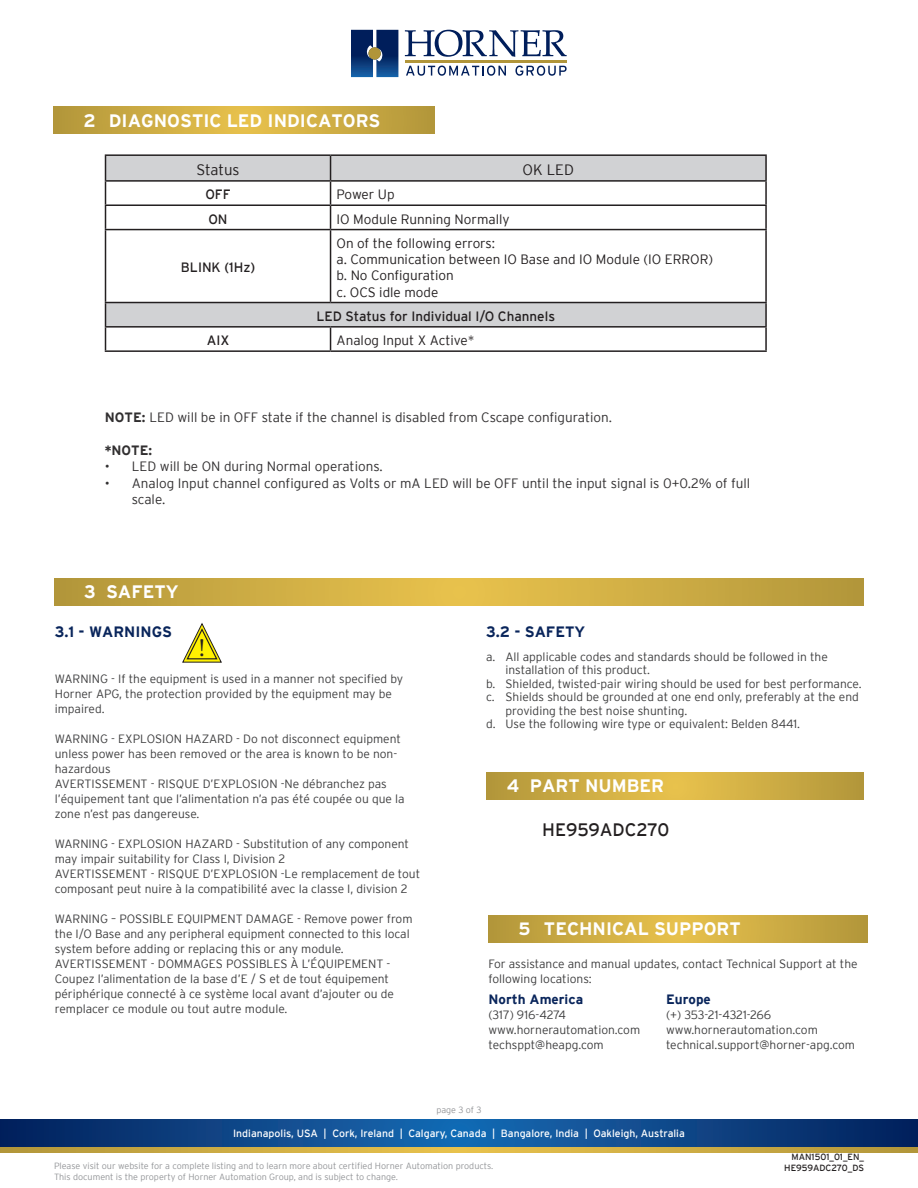
<style>
.page{position:relative;width:918px;height:1188px;background:#fff}
.page>*{position:absolute;margin:0;border:0;box-sizing:border-box;transform-origin:0 0}
.t1{font:25.35px "Minion Pro";color:#231f20}
.t2{font:700 18px "Interstate";color:#fff}
.t3{font:18px "Interstate";color:#231f20}
.t4{font:700 15px "Interstate";color:#09255b}
.t5{font:300 15px "Interstate";color:#231f20}
.t6{font:300 13.5px/16.2px "Interstate";color:#312f30}
.t7{font:300 13.5px "Interstate";color:#231f20}
.t8{font:13.5px "Interstate";color:#231f20}
.t9{font:700 13.5px "Interstate";color:#09255b}
.t10{font:700 13.5px "Interstate";color:#312f30}
.t11{font:300 12px/15px "Interstate";color:#3e3e3f}
.t12{font:10.5px "Interstate";color:#fff}
.t13{font:300 9px/10.8px "Interstate";color:#939598}
.t14{font:9px/10.8px "Interstate";color:#231f20;text-align:right}
.s1{font-weight:700}
</style>
<div class="page">
<svg style="left:405px;top:30px;width:162px;height:27px"></svg>
<hr style="left:405px;top:60px;width:162px;height:3px;background:#b19539">
<svg style="left:351px;top:30px;width:47px;height:47px;background:#183e78"></svg>
<div style="left:368px;top:47px;width:13px;height:13px;background:#b19539;border-radius:50%"></div>
<svg style="left:406px;top:66px;width:100px;height:10px"></svg>
<svg style="left:515px;top:66px;width:52px;height:10px"></svg>
<svg style="left:0;top:1120px;width:918px;height:28px;background:#134884"></svg>
<svg style="left:0;top:1148px;width:918px;height:4px;background:#cdac43"></svg>
<svg style="left:54px;top:578px;width:810px;height:27px;background:#cdac43"></svg>
<svg style="left:488px;top:915px;width:380px;height:27px;background:#ccab43"></svg>
<svg style="left:486px;top:772px;width:378px;height:27px;background:#ccab43"></svg>
<svg style="left:53px;top:107px;width:381px;height:27px;background:#cdac43"></svg>
<svg style="left:106px;top:156px;width:659px;height:146px"></svg>
<hr style="left:105px;top:154px;width:226px;height:2px;background:#231f20">
<hr style="left:331px;top:154px;width:436px;height:2px;background:#231f20">
<hr style="left:765px;top:156px;width:2px;height:24px;background:#231f20">
<hr style="left:105px;top:180px;width:226px;height:2px;background:#231f20">
<hr style="left:331px;top:180px;width:436px;height:2px;background:#231f20">
<hr style="left:765px;top:182px;width:2px;height:22px;background:#231f20">
<hr style="left:105px;top:204px;width:226px;height:2px;background:#231f20">
<svg style="left:105px;top:156px;width:1px;height:73px"></svg>
<hr style="left:331px;top:204px;width:436px;height:2px;background:#231f20">
<svg style="left:330px;top:156px;width:1px;height:73px"></svg>
<hr style="left:765px;top:206px;width:2px;height:23px;background:#231f20">
<hr style="left:105px;top:229px;width:226px;height:1px;background:#231f20">
<hr style="left:105px;top:230px;width:1px;height:72px;background:#231f20">
<hr style="left:331px;top:229px;width:436px;height:1px;background:#231f20">
<hr style="left:330px;top:230px;width:1px;height:72px;background:#231f20">
<hr style="left:765px;top:230px;width:2px;height:72px;background:#231f20">
<hr style="left:105px;top:302px;width:226px;height:1px;background:#231f20">
<hr style="left:331px;top:302px;width:436px;height:1px;background:#231f20">
<hr style="left:765px;top:303px;width:2px;height:23px;background:#231f20">
<hr style="left:331px;top:326px;width:436px;height:2px;background:#231f20">
<svg style="left:105px;top:303px;width:661px;height:47px"></svg>
<hr style="left:765px;top:328px;width:2px;height:22px;background:#231f20">
<hr style="left:105px;top:350px;width:226px;height:2px;background:#231f20">
<hr style="left:331px;top:350px;width:436px;height:2px;background:#231f20">
<svg style="left:182px;top:623px;width:40px;height:40px"></svg>
<p class="t2" style="left:83px;top:110px;width:299px">2 DIAGNOSTIC LED INDICATORS</p>
<p class="t5" style="left:196px;top:161px;width:45px">Status</p>
<p class="t5" style="left:523px;top:161px;width:53px">OK LED</p>
<p class="t8" style="left:205px;top:187px;width:27px">OFF</p>
<p class="t7" style="left:337px;top:187px;width:60px">Power Up</p>
<p class="t8" style="left:208px;top:211px;width:21px">ON</p>
<p class="t7" style="left:337px;top:211px;width:175px">IO Module Running Normally</p>
<p class="t8" style="left:181px;top:260px;width:76px">BLINK (1Hz)</p>
<p class="t7" style="left:337px;top:236px;width:160px">On of the following errors:</p>
<p class="t7" style="left:337px;top:252px;width:378px">a. Communication between IO Base and IO Module (IO ERROR)</p>
<p class="t7" style="left:337px;top:268px;width:119px">b. No Configuration</p>
<p class="t7" style="left:337px;top:284px;width:103px">c. OCS idle mode</p>
<p class="t8" style="left:316px;top:309px;width:240px">LED Status for Individual I/O Channels</p>
<p class="t8" style="left:207px;top:333px;width:24px">AIX</p>
<p class="t7" style="left:337px;top:333px;width:140px">Analog Input X Active*</p>
<p class="t6" style="left:105px;top:409px;width:509px"><span class="s1">NOTE:</span> LED will be in OFF state if the channel is disabled from Cscape configuration.</p>
<p class="t10" style="left:105px;top:443px;width:49px">*NOTE:</p>
<p class="t6" style="left:105px;top:459px;width:279px">• LED will be ON during Normal operations.</p>
<p class="t6" style="left:132px;top:475px;width:620px;text-indent:-27px">• Analog Input channel configured as Volts or mA LED will be OFF until the input signal is 0+0.2% of full scale.</p>
<p class="t2" style="left:84px;top:582px;width:96px">3 SAFETY</p>
<p class="t4" style="left:55px;top:623px;width:119px">3.1 - WARNINGS</p>
<p class="t11" style="left:55px;top:672px;width:350px">WARNING - If the equipment is used in a manner not specified by<br>Horner APG, the protection provided by the equipment may be impaired.</p>
<p class="t11" style="left:55px;top:732px;width:348px">WARNING - EXPLOSION HAZARD - Do not disconnect equipment unless power has been removed or the area is known to be non&shy;hazardous</p>
<p class="t11" style="left:55px;top:777px;width:351px">AVERTISSEMENT - RISQUE D’EXPLOSION -Ne débranchez pas l’équipement tant que l’alimentation n’a pas été coupée ou que la zone n’est pas dangereuse.</p>
<p class="t11" style="left:55px;top:837px;width:356px">WARNING - EXPLOSION HAZARD - Substitution of any component may impair suitability for Class I, Division 2</p>
<p class="t11" style="left:55px;top:867px;width:367px">AVERTISSEMENT - RISQUE D’EXPLOSION -Le remplacement de tout composant peut nuire à la compatibilité avec la classe I, division 2</p>
<p class="t11" style="left:55px;top:912px;width:359px">WARNING – POSSIBLE EQUIPMENT DAMAGE - Remove power from the I/O Base and any peripheral equipment connected to this local system before adding or replacing this or any module.</p>
<p class="t11" style="left:55px;top:957px;width:341px">AVERTISSEMENT - DOMMAGES POSSIBLES À L’ÉQUIPEMENT - Coupez l’alimentation de la base d’E / S et de tout équipement périphérique connecté à ce système local avant d’ajouter ou de remplacer ce module ou tout autre module.</p>
<p class="t1" style="left:199px;top:631px;width:8px">!</p>
<p class="t4" style="left:486px;top:623px;width:101px">3.2 - SAFETY</p>
<p class="t11" style="left:506px;top:650px;width:324px;line-height:13.5px;text-indent:-20px">a. All applicable codes and standards should be followed in the installation of this product.</p>
<p class="t11" style="left:486px;top:676px;width:377px">b. Shielded, twisted-pair wiring should be used for best performance.</p>
<p class="t11" style="left:506px;top:690px;width:355px;line-height:13.5px;text-indent:-20px">c. Shields should be grounded at one end only, preferably at the end providing the best noise shunting.</p>
<p class="t11" style="left:486px;top:717px;width:316px">d. Use the following wire type or equivalent: Belden 8441.</p>
<p class="t2" style="left:507px;top:776px;width:159px">4 PART NUMBER</p>
<p class="t3" style="left:542px;top:819px;width:129px">HE959ADC270</p>
<p class="t2" style="left:518px;top:919px;width:224px">5 TECHNICAL SUPPORT</p>
<p class="t11" style="left:488px;top:956px;width:371px">For assistance and manual updates, contact Technical Support at the following locations:</p>
<p class="t9" style="left:488px;top:992px;width:96px">North America</p>
<p class="t9" style="left:666px;top:992px;width:46px">Europe</p>
<p class="t11" style="left:488px;top:1007px;width:79px">(317) 916-4274</p>
<p class="t11" style="left:666px;top:1007px;width:107px">(+) 353-21-4321-266</p>
<p class="t11" style="left:488px;top:1022px;width:153px">www.hornerautomation.com</p>
<p class="t11" style="left:666px;top:1022px;width:153px">www.hornerautomation.com</p>
<p class="t11" style="left:488px;top:1037px;width:117px">techsppt@heapg.com</p>
<p class="t11" style="left:666px;top:1037px;width:191px">technical.support@horner-apg.com</p>
<p class="t13" style="left:436px;top:1105px;width:47px">page 3 of 3</p>
<p class="t12" style="left:233px;top:1128px;width:453px">Indianapolis, USA | Cork, Ireland | Calgary, Canada | Bangalore, India | Oakleigh, Australia</p>
<p class="t13" style="left:54px;top:1160px;width:441px">Please visit our website for a complete listing and to learn more about certified Horner Automation products.<br>This document is the property of Horner Automation Group, and is subject to change.</p>
<p class="t14" style="left:784px;top:1151px;width:81px">MAN1501_01_EN_<br>HE959ADC270_DS</p>
</div>
